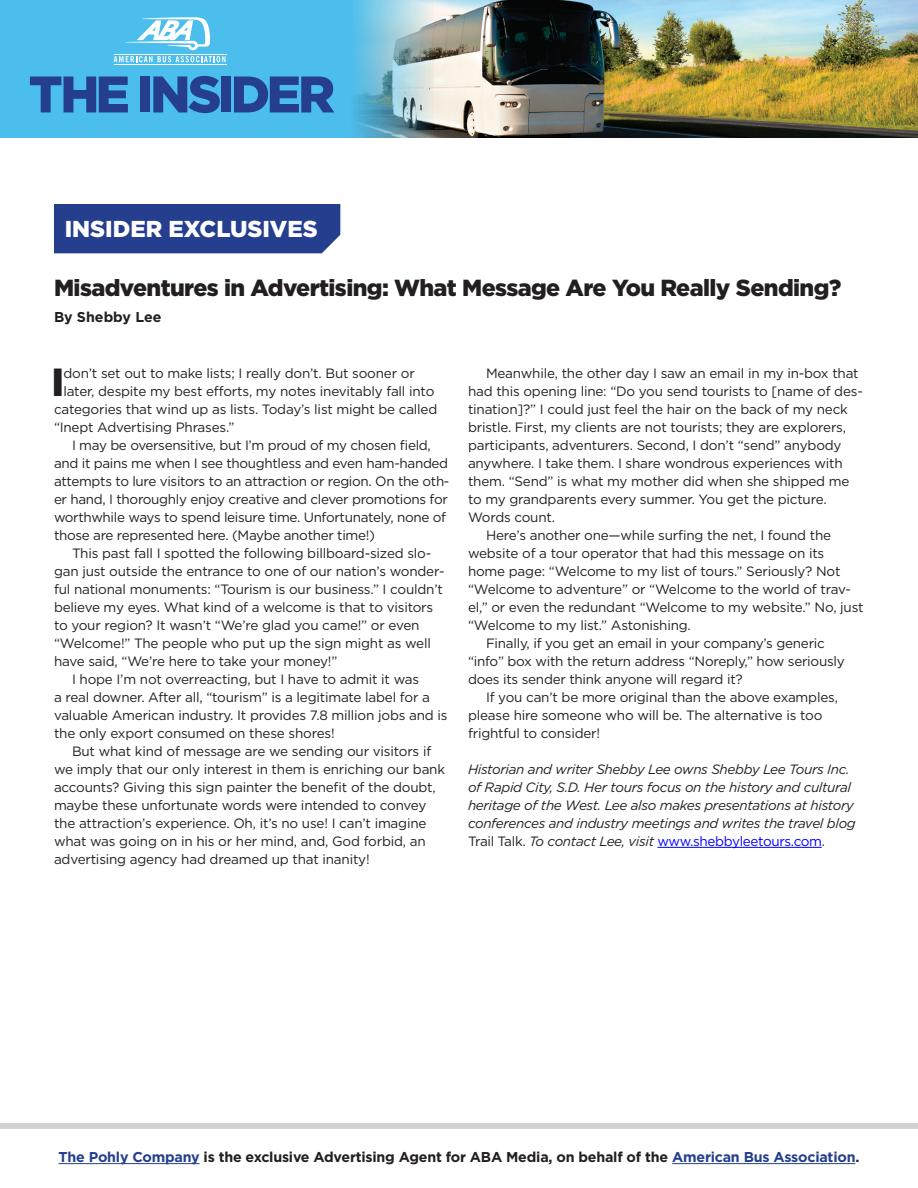
<style>
.page{position:relative;width:918px;height:1188px;background:#fff}
.page>*{position:absolute;margin:0;border:0;box-sizing:border-box;transform-origin:0 0}
.t1{font:900 51.45px "Gotham";letter-spacing:-.07em;color:#253f8e}
.t2{font:900 39.15px "Gotham";color:#231f20}
.t3{font:900 23.25px "Gotham";letter-spacing:-.025em;color:#231f20}
.t4{font:900 22.95px "Gotham";color:#fff}
.t5{font:700 14.25px "Gotham";letter-spacing:-.015em;color:#231f20}
.t6{font:13.5px/18px "Gotham";letter-spacing:-.015em;color:#231f20}
.t7{font:italic 13.5px/18px "Gotham";letter-spacing:-.025em;color:#231f20}
.s1{font-style:normal}
.s2{font-style:normal;color:#00f}
.s3{color:#253f8e}
</style>
<div class="page">
<img style="left:434px;top:0;width:484px;height:138px">
<svg style="left:0;top:0;width:434px;height:138px;background:#57bde6"></svg>
<svg style="left:114px;top:56px;width:112px;height:7px"></svg>
<svg style="left:125px;top:17px;width:88px;height:33px"></svg>
<div style="left:54px;top:204px;width:286px;height:49px;background:#253f8e"></div>
<hr style="left:59px;top:1163px;width:141px;height:1px;background:#253f8e">
<hr style="left:672px;top:1163px;width:183px;height:1px;background:#253f8e">
<div style="left:0;top:1123px;width:918px;height:6px;background:#d1d2d4"></div>
<hr style="left:657px;top:847px;width:165px;height:1px;background:#00f">
<p class="t1" style="left:29px;top:59px;width:308px">THE INSIDER</p>
<p class="t4" style="left:65px;top:213px;width:254px">INSIDER EXCLUSIVES</p>
<p class="t3" style="left:54px;top:272px;width:789px">Misadventures in Advertising: What Message Are You Really Sending?</p>
<p class="t5" style="left:54px;top:308px;width:109px">By Shebby Lee</p>
<p class="t2" style="left:51px;top:355px;width:14px">I</p>
<p class="t6" style="left:63px;top:364px;width:353px">don’t set out to make lists; I really don’t. But sooner or</p>
<p class="t6" style="left:63px;top:382px;width:372px">later, despite my best efforts, my notes inevitably fall into</p>
<p class="t6" style="left:54px;top:400px;width:385px">categories that wind up as lists. Today’s list might be called</p>
<p class="t6" style="left:54px;top:418px;width:182px">“Inept Advertising Phrases.”</p>
<p class="t6" style="left:54px;top:436px;width:397px;text-indent:18px">I may be oversensitive, but I’m proud of my chosen field, and it pains me when I see thoughtless and even ham-handed attempts to lure visitors to an attraction or region. On the oth&shy;er hand, I thoroughly enjoy creative and clever promotions for worthwhile ways to spend leisure time. Unfortunately, none of those are represented here. (Maybe another time!)</p>
<p class="t6" style="left:54px;top:544px;width:392px;text-indent:18px">This past fall I spotted the following billboard-sized slo&shy;gan just outside the entrance to one of our nation’s wonder&shy;ful national monuments: “Tourism is our business.” I couldn’t believe my eyes. What kind of a welcome is that to visitors to your region? It wasn’t “We’re glad you came!” or even “Welcome!” The people who put up the sign might as well have said, “We’re here to take your money!”</p>
<p class="t6" style="left:54px;top:670px;width:395px;text-indent:18px">I hope I’m not overreacting, but I have to admit it was<br>a real downer. After all, “tourism” is a legitimate label for a valuable American industry. It provides 7.8 million jobs and is the only export consumed on these shores!</p>
<p class="t6" style="left:54px;top:742px;width:393px;text-indent:18px">But what kind of message are we sending our visitors if we imply that our only interest in them is enriching our bank accounts? Giving this sign painter the benefit of the doubt, maybe these unfortunate words were intended to convey the attraction’s experience. Oh, it’s no use! I can’t imagine what was going on in his or her mind, and, God forbid, an advertising agency had dreamed up that inanity!</p>
<p class="t6" style="left:468px;top:364px;width:396px;text-indent:18px">Meanwhile, the other day I saw an email in my in-box that had this opening line: “Do you send tourists to [name of des&shy;tination]?” I could just feel the hair on the back of my neck bristle. First, my clients are not tourists; they are explorers, participants, adventurers. Second, I don’t “send” anybody anywhere. I take them. I share wondrous experiences with them. “Send” is what my mother did when she shipped me to my grandparents every summer. You get the picture.<br>Words count.</p>
<p class="t6" style="left:468px;top:526px;width:397px;text-indent:18px">Here’s another one—while surfing the net, I found the website of a tour operator that had this message on its home page: “Welcome to my list of tours.” Seriously? Not “Welcome to adventure” or “Welcome to the world of trav&shy;el,” or even the redundant “Welcome to my website.” No, just “Welcome to my list.” Astonishing.</p>
<p class="t6" style="left:468px;top:634px;width:378px;text-indent:18px">Finally, if you get an email in your company’s generic “info” box with the return address “Noreply,” how seriously does its sender think anyone will regard it?</p>
<p class="t6" style="left:468px;top:688px;width:372px;text-indent:18px">If you can’t be more original than the above examples, please hire someone who will be. The alternative is too frightful to consider!</p>
<p class="t7" style="left:468px;top:760px;width:389px">Historian and writer Shebby Lee owns Shebby Lee Tours Inc. of Rapid City, S.D. Her tours focus on the history and cultural heritage of the West. Lee also makes presentations at history conferences and industry meetings and writes the travel blog <span class="s1">Trail Talk.</span> To contact Lee, visit <span class="s2">www.shebbyleetours.com</span><span class="s1">.</span></p>
<p class="t5" style="left:59px;top:1148px;width:802px"><span class="s3">The Pohly Company</span> is the exclusive Advertising Agent for ABA Media, on behalf of the <span class="s3">American Bus Association</span>.</p>
</div>
